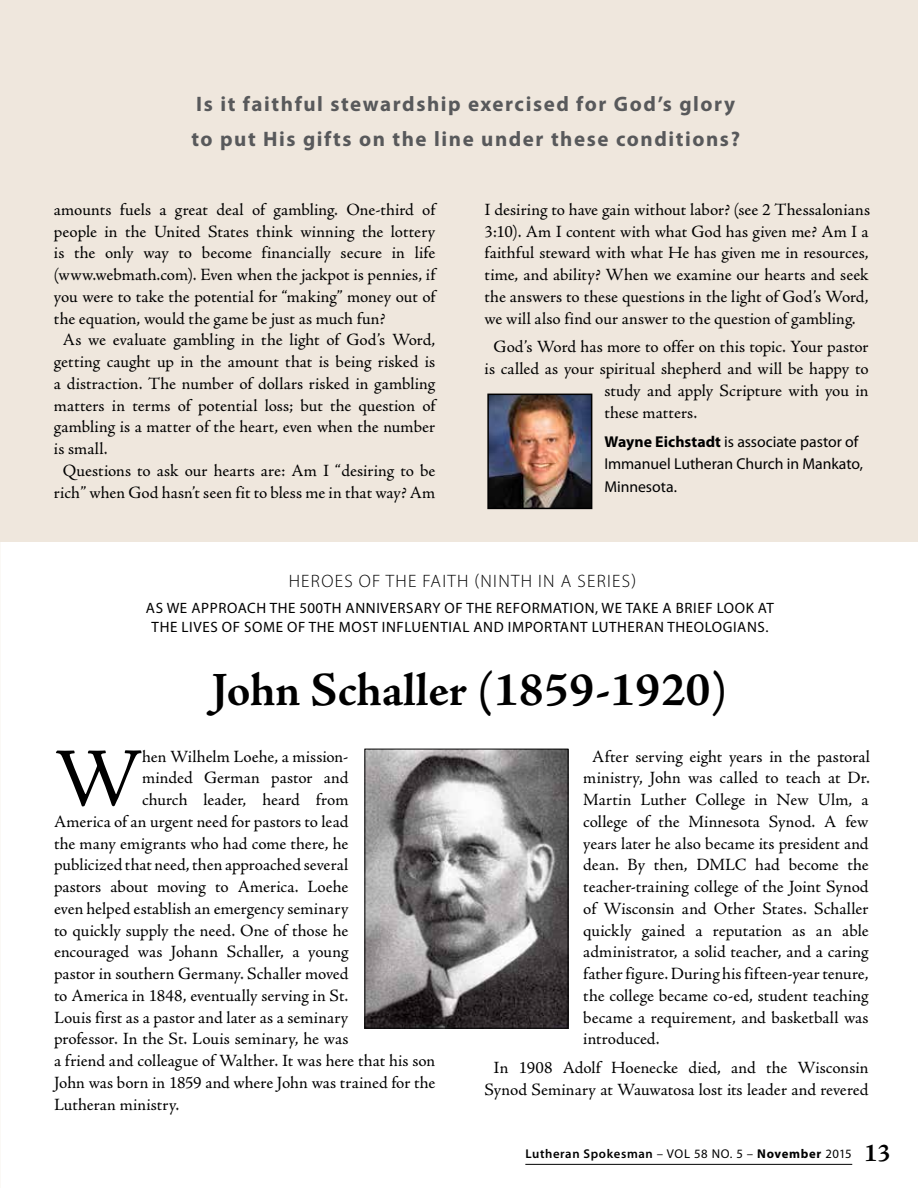
<style>
.page{position:relative;width:918px;height:1188px;background:#fff}
.page>*{position:absolute;margin:0;border:0;box-sizing:border-box;transform-origin:0 0}
.t1{font:83.7px "Adobe Jenson Pro";color:#000}
.t2{font:700 48px "Adobe Jenson Pro";color:#000}
.t3{font:700 21px/34.5px "Myriad Pro";letter-spacing:.075em;color:#58595b}
.t4{font:300 18px "Myriad Pro";letter-spacing:.07em;color:#000}
.t5{font:17.25px/21.8px "Adobe Jenson Pro";color:#000;text-align:justify}
.t6{font:15.75px/22.5px "Myriad Pro";letter-spacing:-.005em;color:#000}
.t7{font:15px/19.5px "Myriad Pro";letter-spacing:.04em;color:#000;text-align:center}
.t8{font:600 12.75px "Myriad Pro";letter-spacing:.05em;color:#000}
.s1{font-weight:700}
.s2{font-weight:400}
.s3{font-family:"Adobe Jenson Pro";font-weight:700;font-size:25.5px}
</style>
<div class="page">
<div style="left:0;top:0;width:918px;height:541px;background:#efe7dd"></div>
<hr style="left:525px;top:1164px;width:327px;height:1px;background:#000">
<img style="left:366px;top:751px;width:200px;height:276px">
<div style="left:364px;top:749px;width:204px;height:280px;border:1px solid #000"></div>
<img style="left:490px;top:397px;width:99px;height:109px">
<div style="left:487px;top:394px;width:105px;height:115px;border:2px solid #000"></div>
<p class="t3" style="left:191px;top:87px;width:550px">Is it faithful stewardship exercised for God’s glory to put His gifts on the line under these conditions?</p>
<p class="t5" style="left:54px;top:199px;width:383px">amounts fuels a great deal of gambling. One-third of</p>
<p class="t5" style="left:54px;top:221px;width:383px">people in the United States think winning the lottery</p>
<p class="t5" style="left:54px;top:243px;width:383px">is the only way to become financially secure in life</p>
<p class="t5" style="left:54px;top:264px;width:383px">(www.webmath.com). Even when the jackpot is pennies, if</p>
<p class="t5" style="left:54px;top:286px;width:383px">you were to take the potential for “making” money out of</p>
<p class="t5" style="left:54px;top:308px;width:333px">the equation, would the game be just as much fun?</p>
<p class="t5" style="left:63px;top:330px;width:374px">As we evaluate gambling in the light of God’s Word,</p>
<p class="t5" style="left:54px;top:351px;width:383px">getting caught up in the amount that is being risked is</p>
<p class="t5" style="left:54px;top:373px;width:383px">a distraction. The number of dollars risked in gambling</p>
<p class="t5" style="left:54px;top:395px;width:383px">matters in terms of potential loss; but the question of</p>
<p class="t5" style="left:54px;top:417px;width:383px">gambling is a matter of the heart, even when the number</p>
<p class="t5" style="left:54px;top:438px;width:55px">is small.</p>
<p class="t5" style="left:63px;top:460px;width:374px">Questions to ask our hearts are: Am I “desiring to be</p>
<p class="t5" style="left:54px;top:482px;width:383px">rich” when God hasn’t seen fit to bless me in that way? Am</p>
<p class="t5" style="left:485px;top:199px;width:387px">I desiring to have gain without labor? (see 2 Thessalonians 3:10). Am I content with what God has given me? Am I a faithful steward with what He has given me in resources, time, and ability? When we examine our hearts and seek the answers to these questions in the light of God’s Word, we will also find our answer to the question of gambling.</p>
<p class="t5" style="left:494px;top:336px;width:376px">God’s Word has more to offer on this topic. Your pastor</p>
<p class="t5" style="left:485px;top:358px;width:386px">is called as your spiritual shepherd and will be happy to</p>
<p class="t5" style="left:604px;top:380px;width:266px">study and apply Scripture with you in</p>
<p class="t5" style="left:604px;top:402px;width:94px">these matters.</p>
<p class="t6" style="left:604px;top:430px;width:260px"><span class="s1">Wayne Eichstadt</span> is associate pastor of<br>Immanuel Lutheran Church in Mankato,<br>Minnesota.</p>
<p class="t4" style="left:289px;top:571px;width:349px">HEROES OF THE FAITH (NINTH IN A SERIES)</p>
<p class="t7" style="left:146px;top:598px;width:630px">AS WE APPROACH THE 500TH ANNIVERSARY OF THE REFORMATION, WE TAKE A BRIEF LOOK AT<br>THE LIVES OF SOME OF THE MOST INFLUENTIAL AND IMPORTANT LUTHERAN THEOLOGIANS.</p>
<h2 class="t2" style="left:212px;top:663px;width:517px">John Schaller (1859-1920)</h2>
<h1 class="t1" style="left:54px;top:731px;width:90px">W</h1>
<p class="t5" style="left:142px;top:746px;width:208px">hen Wilhelm Loehe, a mission-</p>
<p class="t5" style="left:142px;top:767px;width:208px">minded German pastor and</p>
<p class="t5" style="left:142px;top:789px;width:208px">church leader, heard from</p>
<p class="t5" style="left:54px;top:811px;width:296px">America of an urgent need for pastors to lead</p>
<p class="t5" style="left:54px;top:833px;width:296px">the many emigrants who had come there, he</p>
<p class="t5" style="left:54px;top:854px;width:296px">publicized that need, then approached several</p>
<p class="t5" style="left:54px;top:876px;width:296px">pastors about moving to America. Loehe</p>
<p class="t5" style="left:54px;top:898px;width:296px">even helped establish an emergency seminary</p>
<p class="t5" style="left:54px;top:920px;width:296px">to quickly supply the need. One of those he</p>
<p class="t5" style="left:54px;top:941px;width:296px">encouraged was Johann Schaller, a young</p>
<p class="t5" style="left:54px;top:963px;width:296px">pastor in southern Germany. Schaller moved</p>
<p class="t5" style="left:54px;top:985px;width:296px">to America in 1848, eventually serving in St.</p>
<p class="t5" style="left:54px;top:1007px;width:296px">Louis first as a pastor and later as a seminary</p>
<p class="t5" style="left:54px;top:1028px;width:296px">professor. In the St. Louis seminary, he was</p>
<p class="t5" style="left:54px;top:1050px;width:383px">a friend and colleague of Walther. It was here that his son</p>
<p class="t5" style="left:54px;top:1072px;width:383px">John was born in 1859 and where John was trained for the</p>
<p class="t5" style="left:54px;top:1094px;width:127px">Lutheran ministry.</p>
<p class="t5" style="left:583px;top:746px;width:288px;text-indent:9px">After serving eight years in the pastoral ministry, John was called to teach at Dr.<br>Martin Luther College in New Ulm, a college of the Minnesota Synod. A few years later he also became its president and dean. By then, DMLC had become the teacher-training college of the Joint Synod of Wisconsin and Other States. Schaller quickly gained a reputation as an able administrator, a solid teacher, and a caring father figure. During his fifteen-year tenure, the college became co-ed, student teaching became a requirement, and basketball was introduced.</p>
<p class="t5" style="left:485px;top:1057px;width:385px;text-align:center">In 1908 Adolf Hoenecke died, and the Wisconsin<br>Synod Seminary at Wauwatosa lost its leader and revered</p>
<p class="t8" style="left:525px;top:1147px;width:367px">Lutheran Spokesman <span class="s2">– VOL 58 NO. 5 –</span> <span class="s1">November</span> <span class="s2">2015</span> <span class="s3">13</span></p>
</div>
